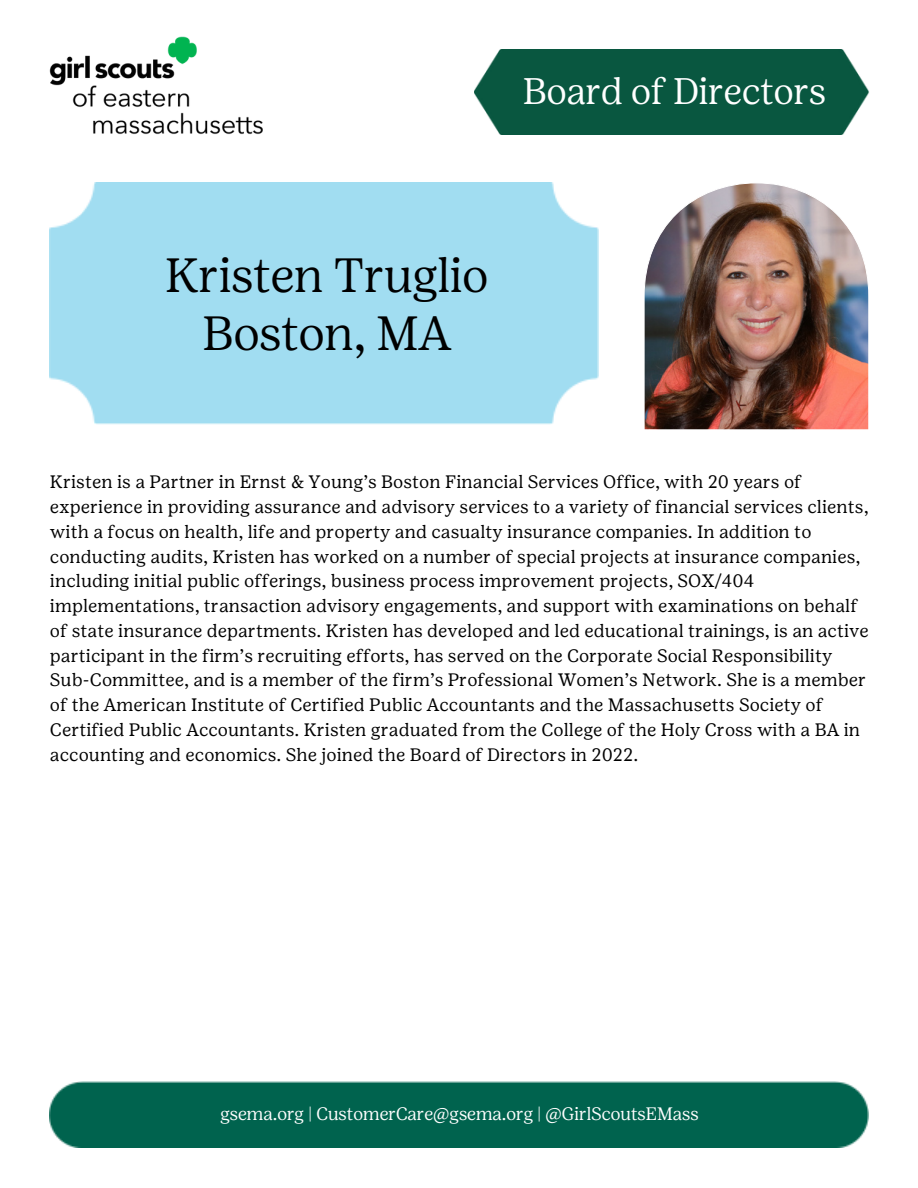
<style>
.page{position:relative;width:918px;height:1188px;background:#fff}
.page>*{position:absolute;margin:0;border:0;box-sizing:border-box;transform-origin:0 0}
.t1{font:300 48px "Girl Scout Display";color:#000}
.t2{font:300 36.9px "Girl Scout Display";color:#fff}
.t3{font:18px/24.8px "Girl Scout Text";color:#000}
.t4{font:300 18px "Girl Scout Display";color:#fff}
</style>
<div class="page">
<img style="left:49px;top:36px;width:214px;height:99px">
<div style="left:475px;top:49px;width:394px;height:86px;background:#095740"></div>
<img style="left:644px;top:183px;width:225px;height:247px">
<div style="left:50px;top:182px;width:549px;height:242px;background:#a1ddf1"></div>
<div style="left:50px;top:1081px;width:819px;height:66px;background:#00634e"></div>
<p class="t2" style="left:523px;top:69px;width:305px">Board of Directors</p>
<p class="t1" style="left:165px;top:247px;width:324px">Kristen Truglio</p>
<p class="t1" style="left:203px;top:305px;width:250px">Boston, MA</p>
<p class="t3" style="left:50px;top:470px;width:820px">Kristen is a Partner in Ernst &amp; Young’s Boston Financial Services Office, with 20 years of experience in providing assurance and advisory services to a variety of financial services clients, with a focus on health, life and property and casualty insurance companies. In addition to conducting audits, Kristen has worked on a number of special projects at insurance companies, including initial public offerings, business process improvement projects, SOX/404 implementations, transaction advisory engagements, and support with examinations on behalf of state insurance departments. Kristen has developed and led educational trainings, is an active participant in the firm’s recruiting efforts, has served on the Corporate Social Responsibility Sub-Committee, and is a member of the firm’s Professional Women’s Network. She is a member of the American Institute of Certified Public Accountants and the Massachusetts Society of Certified Public Accountants. Kristen graduated from the College of the Holy Cross with a BA in accounting and economics. She joined the Board of Directors in 2022.</p>
<p class="t4" style="left:220px;top:1103px;width:480px">gsema.org | CustomerCare@gsema.org | @GirlScoutsEMass</p>
</div>
